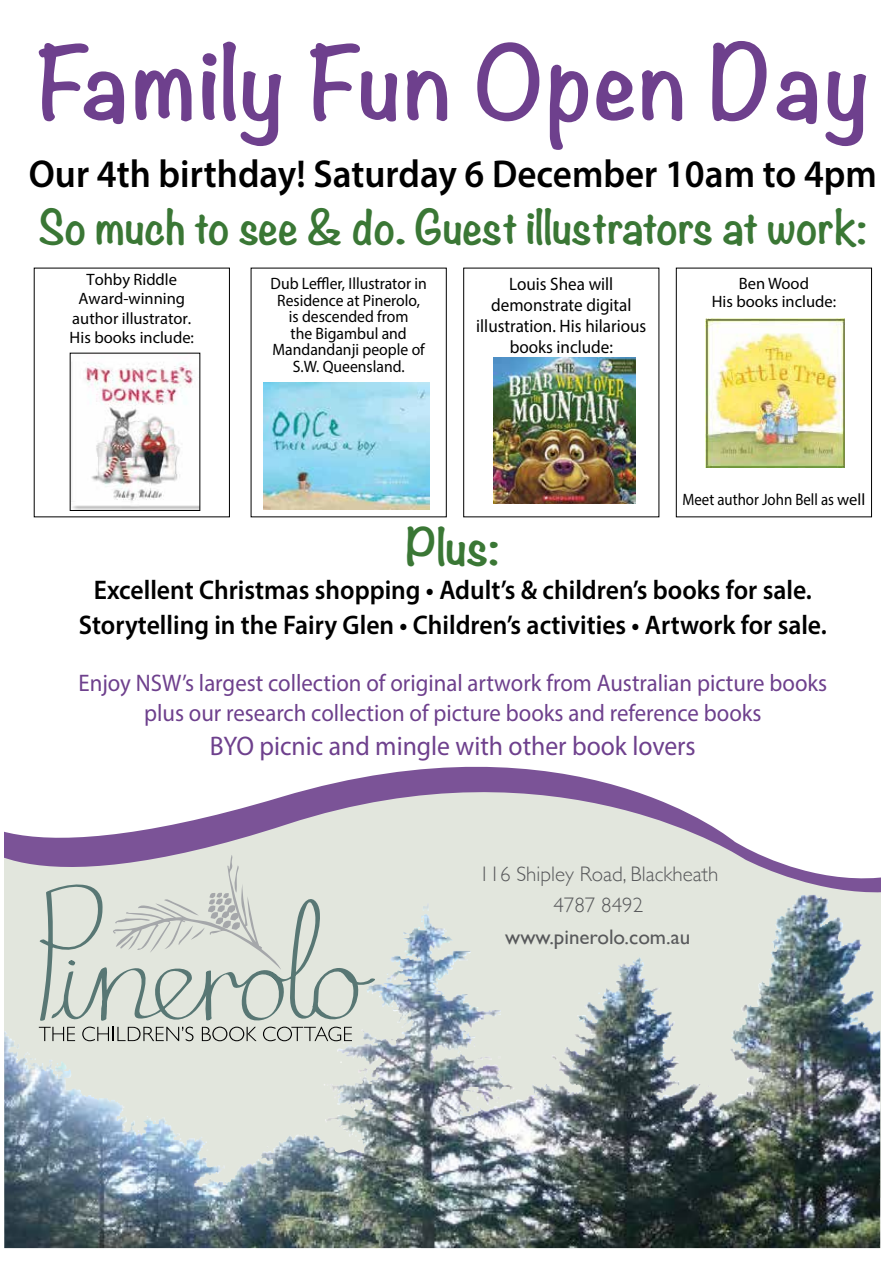
<style>
.page{position:relative;width:893px;height:1263px;background:#fff}
.page>*{position:absolute;margin:0;border:0;box-sizing:border-box;transform-origin:0 0}
.t1{font:700 90px "Noteworthy";letter-spacing:.02em;color:#6e408d}
.t2{font:700 45px "Noteworthy";color:#3a7735}
.t3{font:700 42px "Noteworthy";color:#3a7735}
.t4{font:600 39px "Myriad Pro";color:#000;scale:.95 1}
.t5{font:600 27px/34.5px "Myriad Pro";color:#000;text-align:center;scale:.95 1}
.t6{font:27px "Myriad Pro";color:#6e408d;scale:.95 1}
.t7{font:24px/30px "Myriad Pro";color:#6e408d;text-align:center;scale:.95 1}
.t8{font:300 21px/31.5px "Gill Sans";color:#58595b;text-align:center}
.t9{font:21px "Gill Sans";color:#58595b}
.t10{font:18px/21px "Myriad Pro";color:#000;text-align:center;scale:.95 1}
.t11{font:16.5px/16.5px "Myriad Pro";color:#000;text-align:center;scale:.95 1}
.t12{font:16.5px/19.5px "Myriad Pro";color:#000;text-align:center}
.t13{font:16.5px "Myriad Pro";color:#000;scale:.9 1}
</style>
<div class="page">
<img style="left:4px;top:766px;width:876px;height:432px">
<img style="left:4px;top:1198px;width:876px;height:50px">
<img style="left:706px;top:319px;width:138px;height:148px">
<div style="left:676px;top:268px;width:196px;height:249px;border:1px solid #000"></div>
<img style="left:697px;top:897px;width:104px;height:209px">
<svg style="left:38px;top:855px;width:338px;height:186px;background:#cfd4ce"></svg>
<img style="left:493px;top:357px;width:143px;height:146px">
<img style="left:264px;top:383px;width:165px;height:127px">
<img style="left:72px;top:362px;width:126px;height:147px">
<h1 class="t1" style="left:36px;top:3px;width:835px">Family Fun Open Day</h1>
<h3 class="t4" style="left:29px;top:149px;width:894px">Our 4th birthday! Saturday 6 December 10am to 4pm</h3>
<h3 class="t3" style="left:38px;top:190px;width:830px">So much to see &amp; do. Guest illustrators at work:</h3>
<p class="t12" style="left:70px;top:269px;width:126px">Tohby Riddle<br>Award-winning author illustrator.<br>His books include:</p>
<p class="t11" style="left:271px;top:275px;width:166px">Dub Leffler, Illustrator in<br>Residence at Pinerolo, is descended from<br>the Bigambul and<br>Mandandanji people of<br>S.W. Queensland.</p>
<p class="t10" style="left:476px;top:273px;width:180px">Louis Shea will demonstrate digital illustration. His hilarious books include:</p>
<p class="t12" style="left:712px;top:274px;width:126px;line-height:18px">Ben Wood<br>His books include:</p>
<p class="t13" style="left:682px;top:489px;width:205px">Meet author John Bell as well</p>
<h2 class="t2" style="left:406px;top:507px;width:95px">Plus:</h2>
<p class="t5" style="left:79px;top:572px;width:789px">Excellent Christmas shopping • Adult’s &amp; children’s books for sale.<br>Storytelling in the Fairy Glen • Children’s activities • Artwork for sale.</p>
<p class="t7" style="left:79px;top:667px;width:790px">Enjoy NSW’s largest collection of original artwork from Australian picture books plus our research collection of picture books and reference books</p>
<p class="t6" style="left:210px;top:730px;width:513px">BYO picnic and mingle with other book lovers</p>
<p class="t8" style="left:479px;top:857px;width:241px">116 Shipley Road, Blackheath<br>4787 8492</p>
<p class="t9" style="left:505px;top:924px;width:186px">www.pinerolo.com.au</p>
</div>
